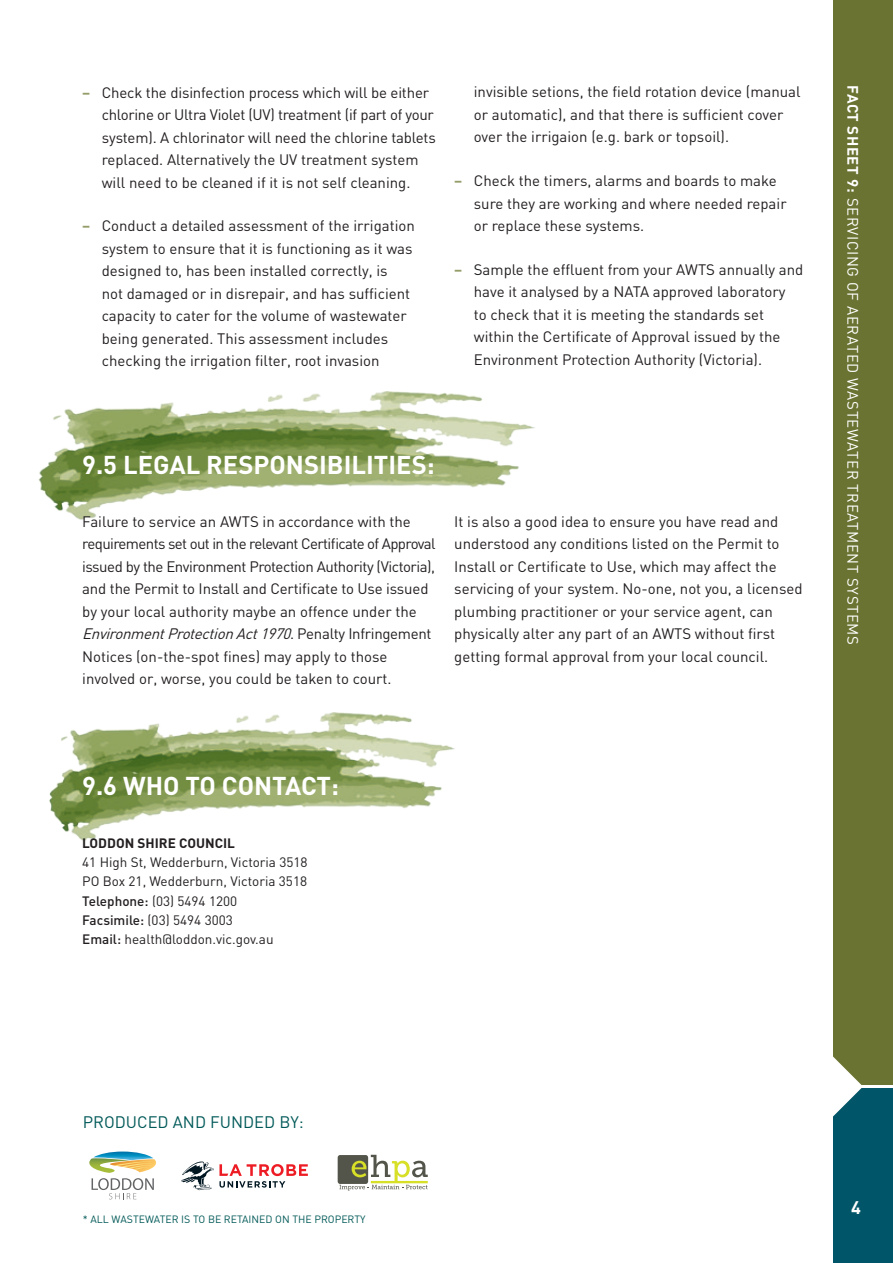
<style>
.page{position:relative;width:893px;height:1263px;background:#fff}
.page>*{position:absolute;margin:0;border:0;box-sizing:border-box;transform-origin:0 0}
.t1{font:700 25.5px "DIN";color:#fff}
.t2{font:700 18px "DIN";color:#fff}
.t3{font:16.5px "DIN";color:#005958}
.t4{font:15px/22.5px "DIN";color:#231f20}
.t5{font:15px "DIN";letter-spacing:.04em;color:#fff}
.t6{font:13.5px/19.2px "DIN";color:#231f20}
.t7{font:700 13.5px "DIN";color:#231f20}
.t8{font:10.5px "DIN";color:#005958}
.s1{font-weight:700;color:#959c68}
.s2{font-style:italic}
.s3{font-weight:500}
.s4{font-weight:700}
</style>
<div class="page">
<div style="left:833px;top:0;width:60px;height:1084px;background:#6a7331"></div>
<div style="left:833px;top:1089px;width:60px;height:174px;background:#005568"></div>
<svg style="left:833px;top:1056px;width:29px;height:61px"></svg>
<img style="left:38px;top:391px;width:497px;height:129px">
<img style="left:49px;top:712px;width:406px;height:129px">
<svg style="left:89px;top:1151px;width:67px;height:48px"></svg>
<div style="left:338px;top:1155px;width:30px;height:29px;background:#54554a;border-radius:3px"></div>
<svg style="left:339px;top:1155px;width:89px;height:35px"></svg>
<svg style="left:181px;top:1161px;width:127px;height:29px"></svg>
<p class="t4" style="left:102px;top:81px;width:336px;text-indent:-19px"><span class="s1">–</span> Check the disinfection process which will be either chlorine or U ltra Violet (UV) treatment (if part of your system). A chlorinator will need the chlorine tablets replaced. Alternatively the UV treatment system will need to be cleaned if it is not self cleaning.</p>
<p class="t4" style="left:102px;top:214px;width:315px;text-indent:-20px"><span class="s1">–</span> Conduct a detailed assessment of the irrigation system to ensure that it is functioning as it was designed to, has been installed correctly, is<br>not damaged or in disrepair, and has sufficient capacity to cater for the volume of wastewater being generated. This assessment includes checking the irrigation filter, root invasion</p>
<p class="t4" style="left:474px;top:80px;width:328px">invisible setions, the field rotation device (manual or automatic), and that there is sufficient cover over the irrigaion (e.g. bark or topsoil).</p>
<p class="t4" style="left:474px;top:169px;width:314px;text-indent:-20px"><span class="s1">–</span> Check the timers, alarms and boards to make sure they are working and where needed repair or replace these systems.</p>
<p class="t4" style="left:474px;top:258px;width:331px;text-indent:-20px"><span class="s1">–</span> Sample the effluent from your AWTS annually and have it analysed by a NATA approved laboratory<br>to check that it is meeting the standards set within the Certificate of Approval issued by the Environment Protection Authority (Victoria).</p>
<h1 class="t1" style="left:82px;top:448px;width:354px">9.5 LEGAL RESPONSIBILITIES:</h1>
<p class="t4" style="left:82px;top:510px;width:355px">Failure to service an AWTS in accordance with the requirements set out in the relevant Certificate of Approval issued by the Environment Protection Authority (Victoria), and the Permit to I nstall and Certificate to Use issued by your local authority maybe an offence under the <span class="s2">EnvironmentProtectionAct1970</span>. P e n a l t y I n f r i n g e m e n t Notices (on-the-spot fines) may apply to those involved or, worse, you could be taken to court.</p>
<p class="t4" style="left:454px;top:510px;width:350px">It is also a good idea to ensure you have read and understood any conditions listed on the Permit to<br>I nstall or Certificate to Use, which may affect the servicing of your system. No-one, not you, a licensed plumbing practitioner or your service agent, can physically alter any part of an AWTS without first getting formal approval from your local council.</p>
<h1 class="t1" style="left:82px;top:769px;width:61px">9.6 WHO</h1>
<h1 class="t1" style="left:186px;top:769px;width:53px">TO CONTACT</h1>
<h1 class="t1" style="left:331px;top:769px;width:9px">:</h1>
<p class="t7" style="left:82px;top:834px;width:10px">LODDON</p>
<p class="t7" style="left:138px;top:834px;width:17px">SHIRE</p>
<p class="t7" style="left:179px;top:834px;width:9px">COUNCIL</p>
<p class="t6" style="left:82px;top:852px;width:227px">41 High St, Wedderburn, Victoria 3518<br>PO Box 21, Wedderburn, Victoria 3518<br><span class="s3">Telephone:</span> (03) 5494 1200<br><span class="s3">Facsimile:</span> (03) 5494 3003<br><span class="s3">Email:</span> health@loddon.vic.gov.au</p>
<p class="t5" style="left:862px;top:85px;width:560px;rotate:90deg"><span class="s4">FACT SHEET 9:</span> Servicing of Aerated Wastewater Treatment Systems</p>
<p class="t3" style="left:83px;top:1111px;width:22px">PRODUCED</p>
<p class="t3" style="left:173px;top:1111px;width:49px">AND FUNDED</p>
<p class="t3" style="left:279px;top:1111px;width:26px">BY:</p>
<p class="t8" style="left:83px;top:1212px;width:84px">* All WASTEWATER</p>
<p class="t8" style="left:181px;top:1212px;width:74px">IS TO BE RETAINED</p>
<p class="t8" style="left:275px;top:1212px;width:73px">ON THE PROPERTY</p>
<p class="t2" style="left:851px;top:1196px;width:11px">4</p>
</div>
